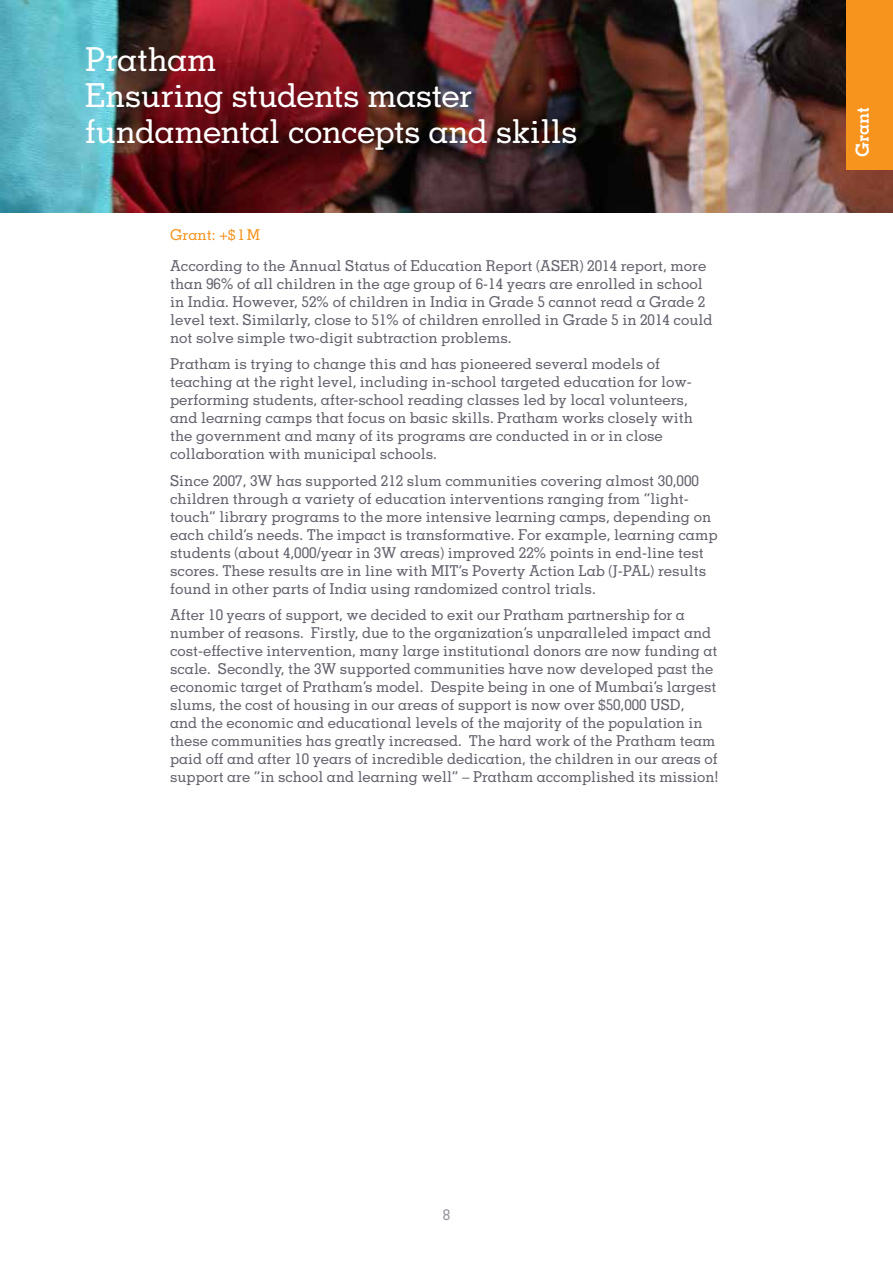
<style>
.page{position:relative;width:893px;height:1263px;background:#fff}
.page>*{position:absolute;margin:0;border:0;box-sizing:border-box;transform-origin:0 0}
.t1{font:500 33px/36px "Memphis SR Pro";letter-spacing:-.02em;color:#fff}
.t2{font:700 18px "Memphis SR Pro";color:#fff}
.t3{font:500 15px/18px "Memphis SR Pro";color:#63636e}
.t4{font:500 15px "Memphis SR Pro";color:#f7941e}
.t5{font:500 15px "Memphis SR Pro";color:#93959d}
</style>
<div class="page">
<img style="left:0;top:0;width:893px;height:213px">
<div style="left:846px;top:0;width:47px;height:170px;background:#f7941e"></div>
<h1 class="t1" style="left:85px;top:41px;width:494px">Pratham<br>Ensuring students master fundamental concepts and skills</h1>
<p class="t4" style="left:170px;top:225px;width:92px">Grant: +$ 1M</p>
<p class="t3" style="left:170px;top:256px;width:544px">According to the Annual Status of Education Report (ASER) 2014 report, more than 96% of all children in the age group of 6-14 years are enrolled in school in India. However, 52% of children in India in Grade 5 cannot read a Grade 2 level text. Similarly, close to 51% of children enrolled in Grade 5 in 2014 could not solve simple two-digit subtraction problems.</p>
<p class="t3" style="left:170px;top:354px;width:524px">Pratham is trying to change this and has pioneered several models of teaching at the right level, including in-school targeted education for low&shy;performing students, after-school reading classes led by local volunteers, and learning camps that focus on basic skills. Pratham works closely with the government and many of its programs are conducted in or in close collaboration with municipal schools.</p>
<p class="t3" style="left:170px;top:471px;width:549px">Since 2007, 3W has supported 212 slum communities covering almost 30,000 children through a variety of education interventions ranging from “light&shy;touch” library programs to the more intensive learning camps, depending on each child’s needs. The impact is transformative. For example, learning camp students (about 4,000/year in 3W areas) improved 22% points in end-line test scores. These results are in line with MIT’s Poverty Action Lab (J-PAL) results found in other parts of India using randomized control trials.</p>
<p class="t3" style="left:170px;top:605px;width:550px">After 10 years of support, we decided to exit our Pratham partnership for a number of reasons. Firstly, due to the organization’s unparalleled impact and cost-effective intervention, many large institutional donors are now funding at scale. Secondly, the 3W supported communities have now developed past the economic target of Pratham’s model. Despite being in one of Mumbai’s largest slums, the cost of housing in our areas of support is now over $50,000 USD,<br>and the economic and educational levels of the majority of the population in these communities has greatly increased. The hard work of the Pratham team paid off and after 10 years of incredible dedication, the children in our areas of support are “in school and learning well” – Pratham accomplished its mission!</p>
<p class="t2" style="left:851px;top:157px;width:51px;rotate:-90deg">Grant</p>
<p class="t5" style="left:443px;top:1205px;width:9px">8</p>
</div>
